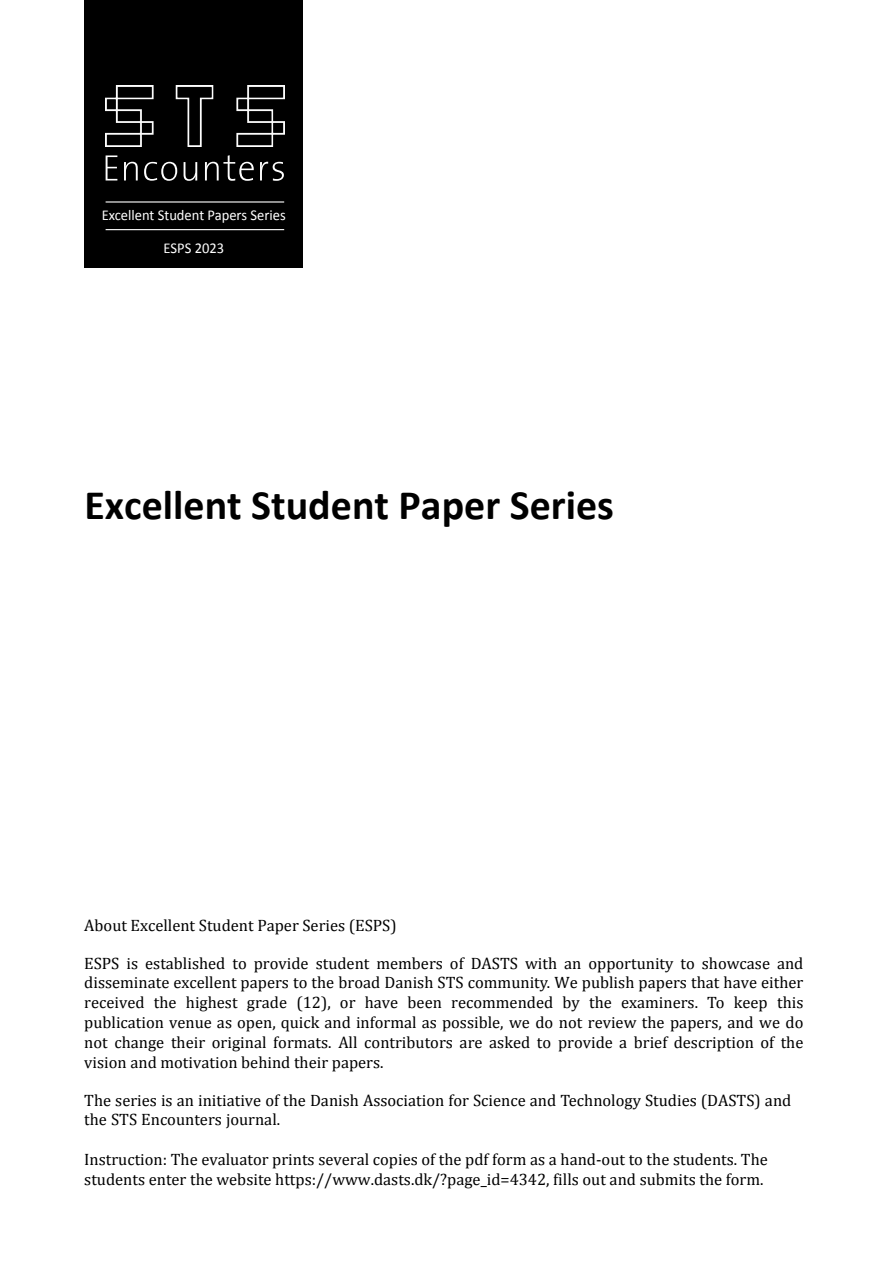
<style>
.page{position:relative;width:893px;height:1263px;background:#fff}
.page>*{position:absolute;margin:0;border:0;box-sizing:border-box;transform-origin:0 0}
.t1{font:700 42px "Calibri";color:#000}
.t2{font:16.5px/19.8px "Cambria";color:#000}
.t3{font:15px/32.8px "Calibri";color:#fff;text-align:center}
</style>
<div class="page">
<div style="left:84px;top:0;width:219px;height:268px;background:#000"></div>
<img style="left:106px;top:85px;width:178px;height:62px">
<svg style="left:106px;top:155px;width:11px;height:25px"></svg>
<svg style="left:124px;top:162px;width:14px;height:18px"></svg>
<svg style="left:144px;top:162px;width:33px;height:19px"></svg>
<svg style="left:184px;top:155px;width:70px;height:26px"></svg>
<svg style="left:260px;top:161px;width:24px;height:20px"></svg>
<hr style="left:106px;top:229px;width:178px;height:1px;background:#fff">
<hr style="left:106px;top:201px;width:178px;height:2px;background:#fff">
<p class="t3" style="left:102px;top:198px;width:185px">Excellent Student Papers Series<br>ESPS 2023</p>
<h1 class="t1" style="left:84px;top:479px;width:531px">Excellent Student Paper Series</h1>
<p class="t2" style="left:84px;top:915px;width:314px">About Excellent Student Paper Series (ESPS)</p>
<p class="t2" style="left:84px;top:953px;width:721px;text-align:justify">ESPS is established to provide student members of DASTS with an opportunity to showcase and disseminate excellent papers to the broad Danish STS community. We publish papers that have either received the highest grade (12), or have been recommended by the examiners. To keep this publication venue as open, quick and informal as possible, we do not review the papers, and we do not change their original formats. All contributors are asked to provide a brief description of the vision and motivation behind their papers.</p>
<p class="t2" style="left:84px;top:1090px;width:709px">The series is an initiative of the Danish Association for Science and Technology Studies (DASTS) and the STS Encounters journal.</p>
<p class="t2" style="left:84px;top:1149px;width:685px">Instruction: The evaluator prints several copies of the pdf form as a hand-out to the students. The students enter the website https://www.dasts.dk/?page_id=4342, fills out and submits the form.</p>
</div>
